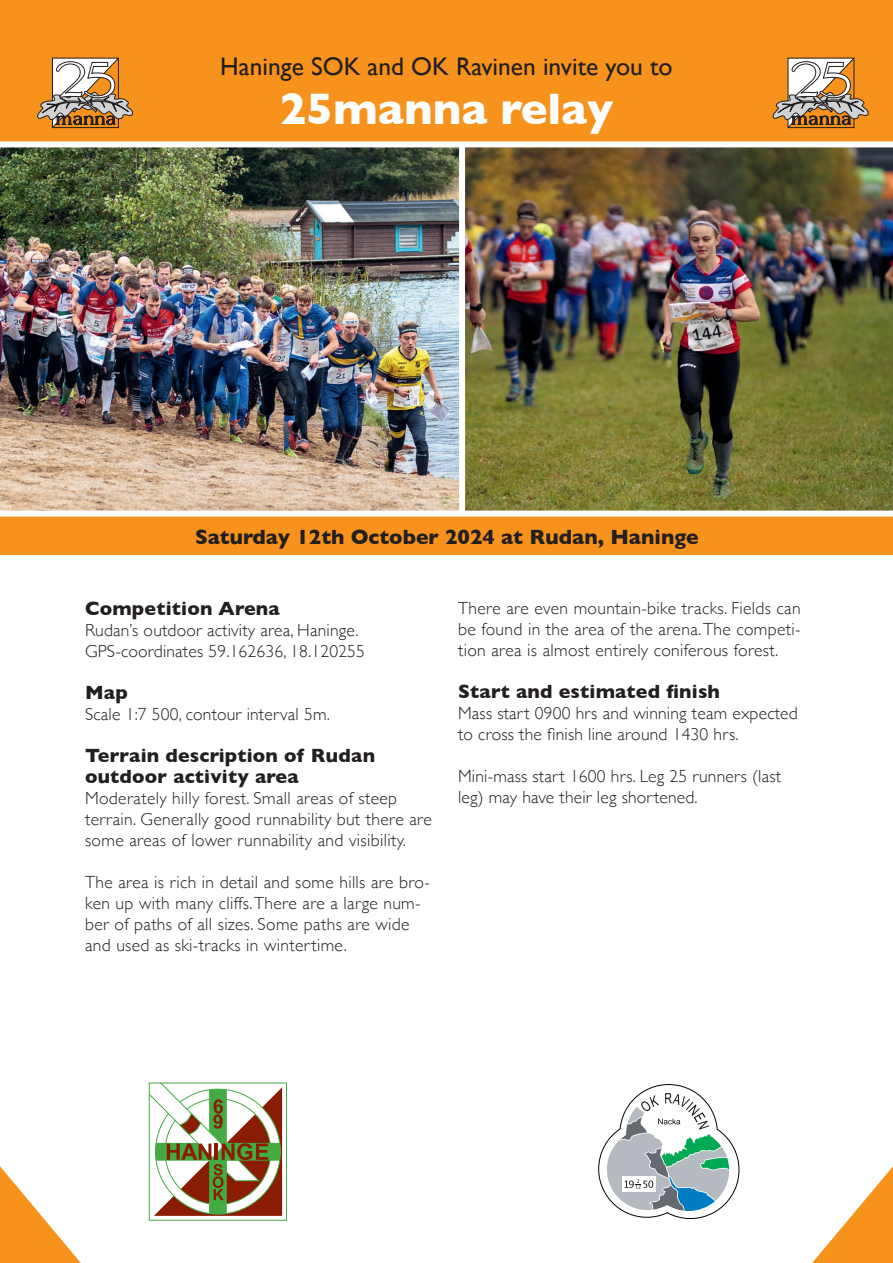
<style>
.page{position:relative;width:893px;height:1263px;background:#fff}
.page>*{position:absolute;margin:0;border:0;box-sizing:border-box;transform-origin:0 0}
.t1{font:700 45px "Gill Sans";color:#fff}
.t2{font:25.5px "Gill Sans";color:#231f20}
.t3{font:700 21px "Gill Sans";color:#231f20}
.t4{font:700 19.5px/21px "Gill Sans";letter-spacing:.01em;color:#231f20}
.t5{font:300 17.55px/21px "Gill Sans";letter-spacing:.02em;color:#231f20}
</style>
<div class="page">
<img style="left:0;top:147px;width:459px;height:364px">
<img style="left:465px;top:147px;width:428px;height:364px">
<div style="left:0;top:0;width:893px;height:144px;background:#f7931d"></div>
<div style="left:0;top:515px;width:893px;height:40px;background:#f7931d"></div>
<svg style="left:773px;top:58px;width:95px;height:70px"></svg>
<svg style="left:37px;top:58px;width:96px;height:70px"></svg>
<svg style="left:598px;top:1084px;width:141px;height:135px"></svg>
<svg style="left:149px;top:1082px;width:138px;height:138px"></svg>
<svg style="left:0;top:1166px;width:81px;height:97px"></svg>
<svg style="left:812px;top:1166px;width:81px;height:97px"></svg>
<div style="left:0;top:511px;width:893px;height:6px;background:#fff"></div>
<div style="left:0;top:141px;width:893px;height:6px;background:#fff"></div>
<h2 class="t2" style="left:220px;top:52px;width:454px">Haninge SOK and OK Ravinen invite you to</h2>
<h1 class="t1" style="left:280px;top:73px;width:335px">25manna relay</h1>
<p class="t3" style="left:195px;top:520px;width:505px">Saturday 12th October 2024 at Rudan, Haninge</p>
<p class="t4" style="left:85px;top:597px;width:196px">Competition Arena</p>
<p class="t5" style="left:85px;top:619px;width:281px">Rudan’s outdoor activity area, Haninge.<br>GPS-coordinates 59.162636, 18.120255</p>
<p class="t4" style="left:85px;top:681px;width:44px">Map</p>
<p class="t5" style="left:85px;top:703px;width:246px">Scale 1:7 500, contour interval 5m.</p>
<p class="t4" style="left:85px;top:744px;width:292px">Terrain description of Rudan outdoor activity area</p>
<p class="t5" style="left:85px;top:787px;width:348px">Moderately hilly forest. Small areas of steep terrain. Generally good runnability but there are some areas of lower runnability and visibility.</p>
<p class="t5" style="left:85px;top:871px;width:346px">The area is rich in detail and some hills are bro&shy;ken up with many cliffs. There are a large num&shy;ber of paths of all sizes. Some paths are wide and used as ski-tracks in wintertime.</p>
<p class="t5" style="left:458px;top:596px;width:344px;text-align:justify">There are even mountain-bike tracks. Fields can be found in the area of the arena. The competi&shy;tion area is almost entirely coniferous forest.</p>
<p class="t4" style="left:458px;top:680px;width:263px">Start and estimated finish</p>
<p class="t5" style="left:458px;top:701px;width:341px">Mass start 0900 hrs and winning team expected to cross the finish line around 1430 hrs.</p>
<p class="t5" style="left:458px;top:764px;width:324px">Mini-mass start 1600 hrs. Leg 25 runners (last leg) may have their leg shortened.</p>
</div>
